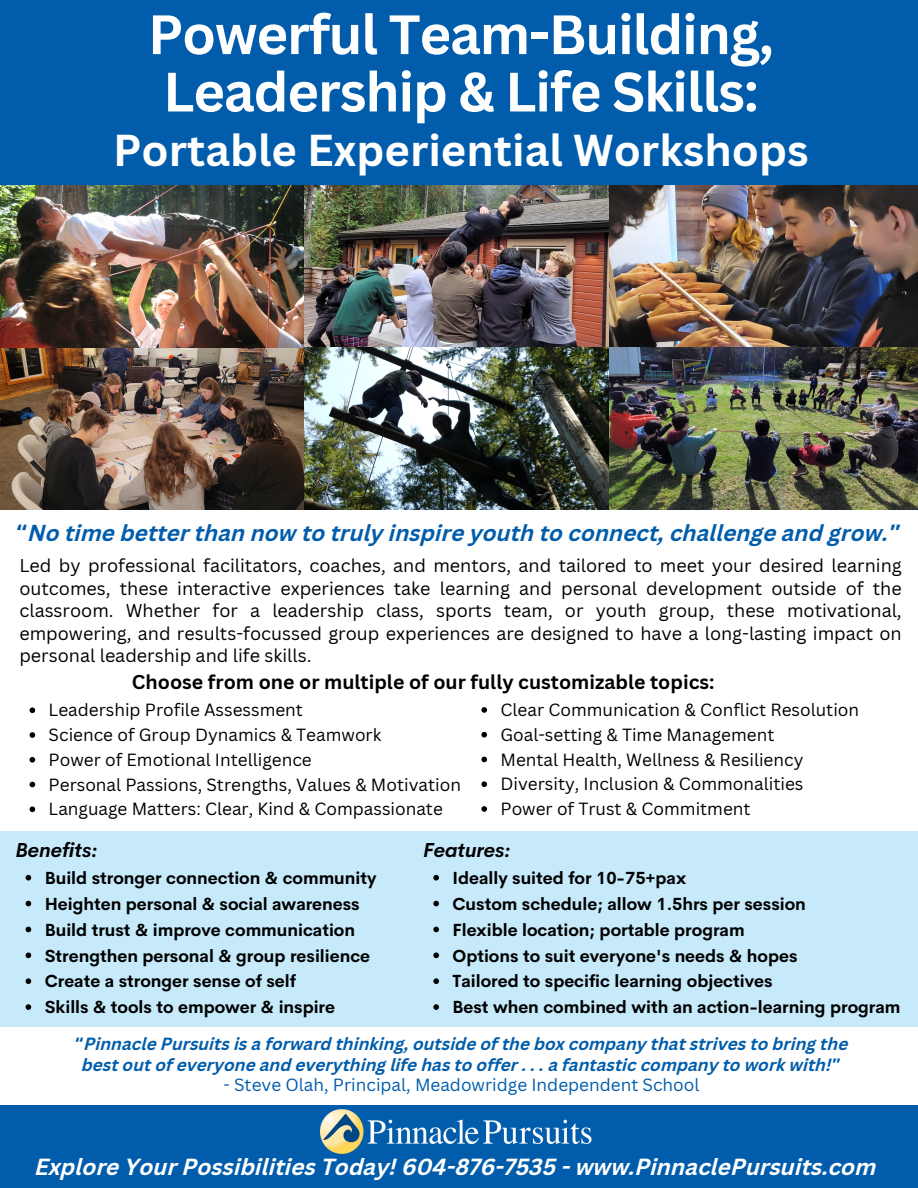
<style>
.page{position:relative;width:918px;height:1188px;background:#fff}
.page>*{position:absolute;margin:0;border:0;box-sizing:border-box;transform-origin:0 0}
.t1{font:700 54.15px/57.3px "Canva Sans";letter-spacing:-.02em;color:#fff}
.t2{font:700 43.5px "Canva Sans";color:#fff}
.t3{font:italic 700 22.65px "Canva Sans";color:#fff}
.t4{font:italic 700 22.5px "Canva Sans";color:#015dab}
.t5{font:italic 700 19.95px "Cerebri Sans";color:#000}
.t6{font:700 19.5px "Canva Sans";color:#000}
.t7{font:18px/22.5px "Canva Sans";color:#000;text-align:justify}
.t8{font:700 17.25px "Cerebri Sans";color:#000}
.t9{font:17.25px "Canva Sans";color:#000}
.t10{font:italic 700 17.25px "Canva Sans";color:#015dab}
.t11{font:17.25px "Canva Sans";color:#015dab}
.s1{font-family:"Noto Sans Gurmukhi";font-style:normal}
</style>
<div class="page">
<div style="left:0;top:1105px;width:918px;height:83px;background:#015dab"></div>
<div style="left:0;top:831px;width:918px;height:195px;background:#c6eafa"></div>
<img style="left:320px;top:1109px;width:272px;height:44px">
<div style="left:0;top:0;width:918px;height:185px;background:#015dab"></div>
<img style="left:0;top:185px;width:918px;height:324px">
<svg style="left:26px;top:875px;width:5px;height:6px"></svg>
<svg style="left:26px;top:901px;width:5px;height:5px"></svg>
<svg style="left:26px;top:927px;width:5px;height:5px"></svg>
<svg style="left:26px;top:953px;width:5px;height:5px"></svg>
<svg style="left:26px;top:978px;width:5px;height:6px"></svg>
<svg style="left:26px;top:1004px;width:5px;height:6px"></svg>
<svg style="left:433px;top:875px;width:6px;height:6px"></svg>
<svg style="left:433px;top:901px;width:6px;height:5px"></svg>
<svg style="left:433px;top:927px;width:6px;height:5px"></svg>
<svg style="left:433px;top:953px;width:6px;height:5px"></svg>
<svg style="left:433px;top:978px;width:6px;height:6px"></svg>
<svg style="left:433px;top:1004px;width:6px;height:6px"></svg>
<svg style="left:30px;top:707px;width:5px;height:6px"></svg>
<svg style="left:30px;top:732px;width:5px;height:6px"></svg>
<svg style="left:30px;top:757px;width:5px;height:6px"></svg>
<svg style="left:30px;top:782px;width:5px;height:5px"></svg>
<svg style="left:30px;top:806px;width:5px;height:6px"></svg>
<svg style="left:481px;top:707px;width:6px;height:6px"></svg>
<svg style="left:481px;top:732px;width:6px;height:6px"></svg>
<svg style="left:481px;top:757px;width:6px;height:5px"></svg>
<svg style="left:481px;top:781px;width:6px;height:6px"></svg>
<svg style="left:481px;top:806px;width:6px;height:6px"></svg>
<p class="t1" style="left:148px;top:4px;width:628px">Powerful Team-Building,<br>Leadership &amp; Life Skills:</p>
<p class="t2" style="left:113px;top:120px;width:697px">Portable Experiential Workshops</p>
<p class="t4" style="left:15px;top:524px;width:887px"><span class="s1">“</span>No time better than now to truly inspire youth to connect, challenge and grow.<span class="s1">”</span></p>
<p class="t7" style="left:19px;top:554px;width:884px">Led by professional facilitators, coaches, and mentors, and tailored to meet your desired learning outcomes, these interactive experiences take learning and personal development outside of the classroom. Whether for a leadership class, sports team, or youth group, these motivational, empowering, and results-focussed group experiences are designed to have a long-lasting impact on personal leadership and life skills.</p>
<p class="t9" style="left:501px;top:698px;width:360px">Clear Communication &amp; Conflict Resolution</p>
<p class="t9" style="left:501px;top:722px;width:275px">Goal-setting &amp; Time Management</p>
<p class="t9" style="left:501px;top:747px;width:304px">Mental Health, Wellness &amp; Resiliency</p>
<p class="t9" style="left:501px;top:772px;width:304px">Diversity, Inclusion &amp; Commonalities</p>
<p class="t9" style="left:501px;top:797px;width:252px">Power of Trust &amp; Commitment</p>
<p class="t6" style="left:132px;top:668px;width:584px">Choose from one or multiple of our fully customizable topics:</p>
<p class="t9" style="left:49px;top:698px;width:256px">Leadership Profile Assessment</p>
<p class="t9" style="left:49px;top:723px;width:334px">Science of Group Dynamics &amp; Teamwork</p>
<p class="t9" style="left:49px;top:748px;width:265px">Power of Emotional Intelligence</p>
<p class="t9" style="left:49px;top:772px;width:414px">Personal Passions, Strengths, Values &amp; Motivation</p>
<p class="t9" style="left:49px;top:797px;width:396px">Language Matters: Clear, Kind &amp; Compassionate</p>
<p class="t5" style="left:15px;top:837px;width:84px">Benefits:</p>
<p class="t8" style="left:45px;top:867px;width:333px">Build stronger connection &amp; community</p>
<p class="t8" style="left:45px;top:893px;width:317px">Heighten personal &amp; social awareness</p>
<p class="t8" style="left:45px;top:918px;width:312px">Build trust &amp; improve communication</p>
<p class="t8" style="left:45px;top:944px;width:327px">Strengthen personal &amp; group resilience</p>
<p class="t8" style="left:45px;top:970px;width:253px">Create a stronger sense of self</p>
<p class="t8" style="left:45px;top:996px;width:292px">Skills &amp; tools to empower &amp; inspire</p>
<p class="t5" style="left:423px;top:837px;width:89px">Features:</p>
<p class="t8" style="left:452px;top:867px;width:235px">Ideally suited for 10-75+pax</p>
<p class="t8" style="left:452px;top:893px;width:355px">Custom schedule; allow 1.5hrs per session</p>
<p class="t8" style="left:452px;top:918px;width:294px">Flexible location; portable program</p>
<p class="t8" style="left:452px;top:944px;width:347px">Options to suit everyone's needs &amp; hopes</p>
<p class="t8" style="left:452px;top:970px;width:322px">Tailored to specific learning objectives</p>
<p class="t8" style="left:452px;top:996px;width:450px">Best when combined with an action-learning program</p>
<p class="t10" style="left:75px;top:1037px;width:775px"><span class="s1">“</span>Pinnacle Pursuits is a forward thinking, outside of the box company that strives to bring the</p>
<p class="t10" style="left:82px;top:1057px;width:761px">best out of everyone and everything life has to offer . . . a fantastic company to work with!<span class="s1">”</span></p>
<p class="t11" style="left:223px;top:1073px;width:478px">- Steve Olah, Principal, Meadowridge Independent School</p>
<p class="t3" style="left:35px;top:1158px;width:843px">Explore Your Possibilities Today! 604-876-7535 - www.PinnaclePursuits.com</p>
</div>
